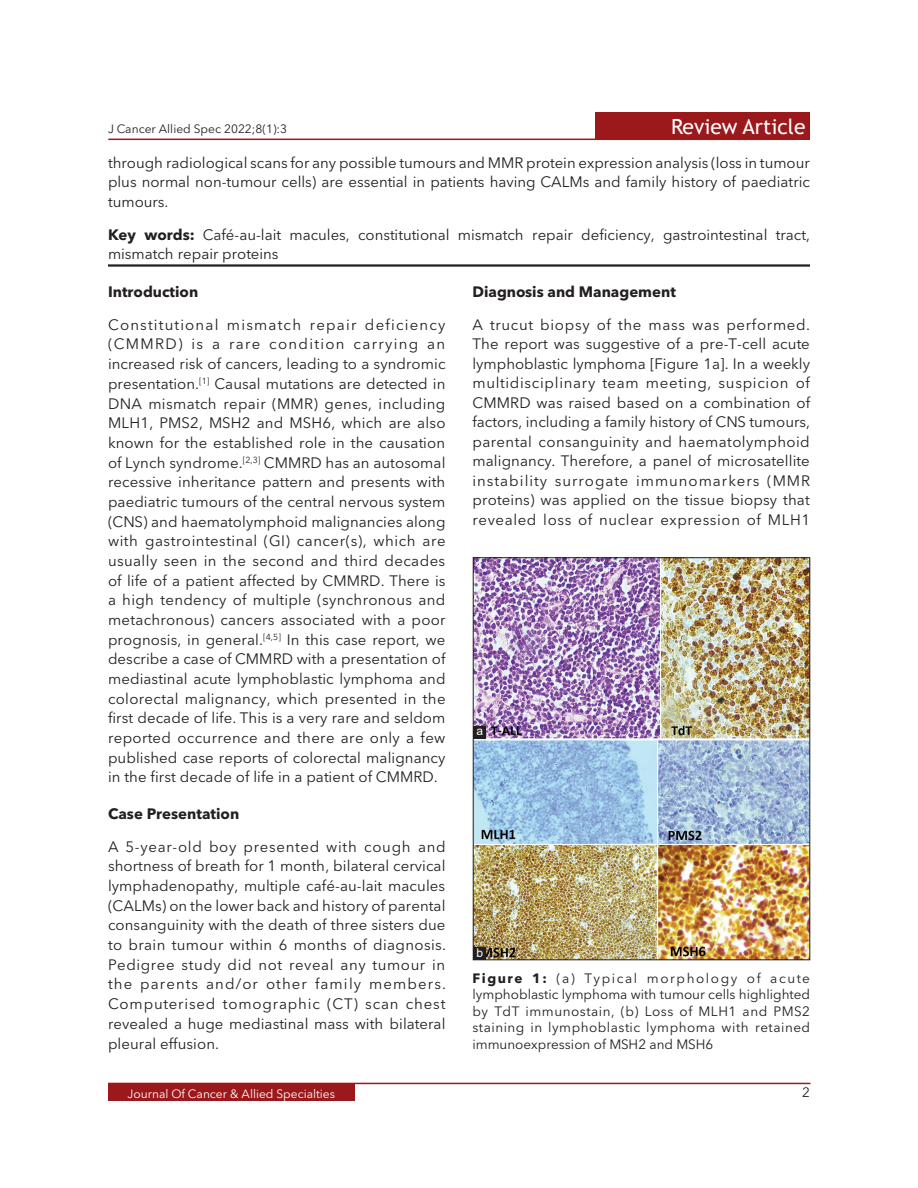
<style>
.page{position:relative;width:918px;height:1188px;background:#fff}
.page>*{position:absolute;margin:0;border:0;box-sizing:border-box;transform-origin:0 0}
.t1{font:21px "Trebuchet MS";color:#fff}
.TX{font:15px/19.6px "Avenir Next LT Pro";letter-spacing:.005em;color:#231f20;text-align:justify}
.ABS{font:15px/19.5px "Avenir Next LT Pro";color:#231f20;text-align:justify}
.KWD{font:15px/19.5px "Avenir Next LT Pro";color:#231f20}
.t2{font:700 15px "Avenir Next LT Pro";color:#231f20}
.FGC{font:13.5px/16.5px "Avenir Next LT Pro";color:#231f20;text-align:justify}
.Folio{font:13.5px "Avenir Next LT Pro";color:#231f20}
.t3{font:12px "Avenir Next LT Pro";color:#fff}
.t4{font:12px "Avenir Next LT Pro";color:#231f20}
.LABEL{font:12px "Arial";color:#fff}
.s1{font-weight:700}
</style>
<div class="page">
<div style="left:108px;top:1083px;width:247px;height:18px;background:#9b181b"></div>
<hr style="left:108px;top:1083px;width:703px;height:1px;background:#9b181b">
<div style="left:596px;top:113px;width:214px;height:27px;background:#9b181b"></div>
<hr style="left:108px;top:139px;width:687px;height:1px;background:#9b181b">
<hr style="left:108px;top:264px;width:702px;height:3px;background:#231f20">
<img style="left:475px;top:560px;width:333px;height:398px">
<div style="left:473px;top:558px;width:337px;height:402px;border:1px solid #231f20"></div>
<div style="left:473px;top:947px;width:13px;height:13px;background:#231f20"></div>
<div style="left:473px;top:726px;width:13px;height:13px;background:#231f20"></div>
<p class="t4" style="left:108px;top:119px;width:181px">J Cancer Allied Spec 2022;8(1):3</p>
<h1 class="t1" style="left:671px;top:113px;width:136px">Review Article</h1>
<p class="ABS" style="left:108px;top:152px;width:704px">through radiological scans for any possible tumours and MMR protein expression analysis (loss in tumour plus normal non-tumour cells) are essential in patients having CALMs and family history of paediatric tumours.</p>
<p class="KWD" style="left:108px;top:224px;width:704px"><span class="s1">Key words:</span> Café-au-lait macules, constitutional mismatch repair deficiency, gastrointestinal tract, mismatch repair proteins</p>
<h1 class="t2" style="left:108px;top:278px;width:92px">Introduction</h1>
<p class="TX" style="left:108px;top:314px;width:339px">Constitutional mismatch repair deficiency (CMMRD) is a rare condition carrying an increased risk of cancers, leading to a syndromic presentation.<sup>[1]</sup> Causal mutations are detected in DNA mismatch repair (MMR) genes, including MLH1, PMS2, MSH2 and MSH6, which are also known for the established role in the causation of Lynch syndrome.<sup>[2,3]</sup> CMMRD has an autosomal recessive inheritance pattern and presents with paediatric tumours of the central nervous system (CNS) and haematolymphoid malignancies along with gastrointestinal (GI) cancer(s), which are usually seen in the second and third decades of life of a patient affected by CMMRD. There is a high tendency of multiple (synchronous and metachronous) cancers associated with a poor prognosis, in general.<sup>[4,5]</sup> In this case report, we describe a case of CMMRD with a presentation of mediastinal acute lymphoblastic lymphoma and colorectal malignancy, which presented in the first decade of life. This is a very rare and seldom reported occurrence and there are only a few published case reports of colorectal malignancy in the first decade of life in a patient of CMMRD.</p>
<h1 class="t2" style="left:108px;top:800px;width:133px">Case Presentation</h1>
<p class="TX" style="left:108px;top:836px;width:340px">A 5-year-old boy presented with cough and shortness of breath for 1 month, bilateral cervical lymphadenopathy, multiple café-au-lait macules (CALMs) on the lower back and history of parental consanguinity with the death of three sisters due to brain tumour within 6 months of diagnosis.<br>Pedigree study did not reveal any tumour in the parents and/or other family members.<br>Computerised tomographic (CT) scan chest revealed a huge mediastinal mass with bilateral pleural effusion.</p>
<h2 class="t2" style="left:472px;top:278px;width:205px">Diagnosis and Management</h2>
<p class="TX" style="left:472px;top:314px;width:339px">A trucut biopsy of the mass was performed.<br>The report was suggestive of a pre-T-cell acute lymphoblastic lymphoma [Figure 1a]. In a weekly multidisciplinary team meeting, suspicion of CMMRD was raised based on a combination of factors, including a family history of CNS tumours, parental consanguinity and haematolymphoid malignancy. Therefore, a panel of microsatellite instability surrogate immunomarkers (MMR proteins) was applied on the tissue biopsy that revealed loss of nuclear expression of MLH1</p>
<p class="LABEL" style="left:476px;top:723px;width:8px">a</p>
<p class="LABEL" style="left:476px;top:945px;width:8px">b</p>
<p class="FGC" style="left:472px;top:969px;width:339px"><span class="s1">Figure 1:</span> (a) Typical morphology of acute lymphoblastic lymphoma with tumour cells highlighted by TdT immunostain, (b) Loss of MLH1 and PMS2 staining in lymphoblastic lymphoma with retained immunoexpression of MSH2 and MSH6</p>
<p class="t3" style="left:128px;top:1083px;width:209px">Journal Of Cancer &amp; Allied Specialties</p>
<p class="Folio" style="left:802px;top:1081px;width:9px">2</p>
</div>
